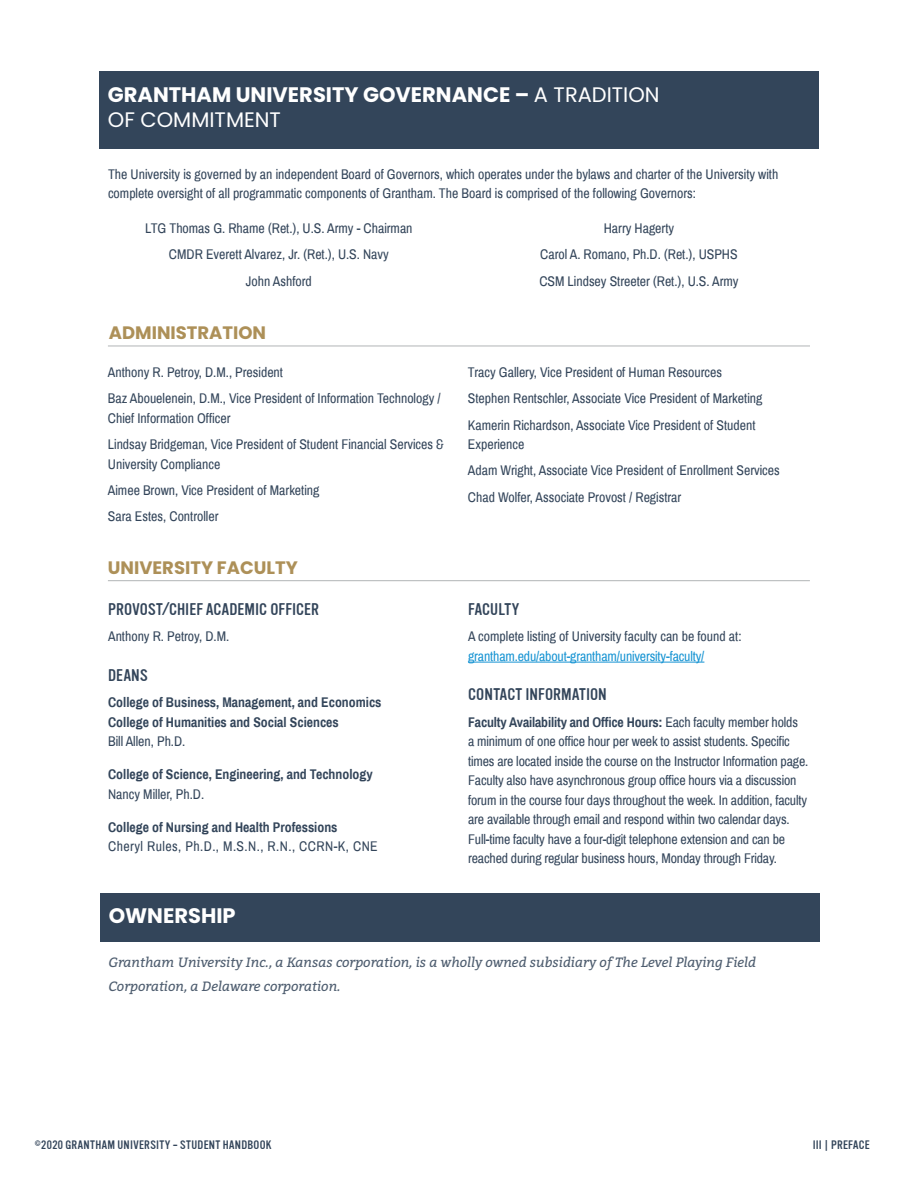
<style>
.page{position:relative;width:918px;height:1188px;background:#fff}
.page>*{position:absolute;margin:0;border:0;box-sizing:border-box;transform-origin:0 0}
.t1{font:700 21px/25.2px "Poppins";color:#fff}
.t2{font:700 18px "Poppins";color:#ad9058}
.t3{font:16.5px "Vinyl";letter-spacing:.01em;color:#33455a}
.t4{font:15px/26.2px "Pragati Narrow";color:#33455a}
.t5{font:700 15px/19.5px "Pragati Narrow";color:#33455a}
.t6{font:15px "Pragati Narrow";letter-spacing:-.01em;color:#1794d3}
.t7{font:15px "Pragati Narrow";letter-spacing:.03em;color:#33455a}
.t8{font:italic 13.5px/24px "Bitter";color:#4e5d6f}
.t9{font:12px "Vinyl";letter-spacing:.03em;color:#33455a}
.s1{font-weight:400}
.s2{font-weight:700}
</style>
<div class="page">
<div style="left:100px;top:893px;width:719px;height:48px;background:#33455a"></div>
<div style="left:99px;top:71px;width:720px;height:78px;background:#33455a"></div>
<hr style="left:108px;top:346px;width:702px;height:1px;background:#b1b4b6">
<hr style="left:468px;top:662px;width:236px;height:1px;background:#1794d3">
<hr style="left:108px;top:580px;width:702px;height:1px;background:#b1b4b6">
<h1 class="t1" style="left:108px;top:82px;width:553px">GRANTHAM UNIVERSITY GOVERNANCE – <span class="s1">A TRADITION<br>OF COMMITMENT</span></h1>
<p class="t4" style="left:108px;top:164px;width:672px;line-height:19.5px">The University is governed by an independent Board of Governors, which operates under the bylaws and charter of the University with complete oversight of all programmatic components of Grantham. The Board is comprised of the following Governors:</p>
<p class="t4" style="left:145px;top:215px;width:269px;text-align:center">LTG Thomas G. Rhame (Ret.), U.S. Army - Chairman<br>CMDR Everett Alvarez, Jr. (Ret.), U.S. Navy<br>John Ashford</p>
<p class="t4" style="left:539px;top:215px;width:201px;text-align:center">Harry Hagerty<br>Carol A. Romano, Ph.D. (Ret.), USPHS<br>CSM Lindsey Streeter (Ret.), U.S. Army</p>
<p class="t2" style="left:109px;top:322px;width:159px">ADMINISTRATION</p>
<p class="t4" style="left:108px;top:359px;width:334px">Anthony R. Petroy, D.M., President<br>Baz Abouelenein, D.M., Vice President of Information Technology /</p>
<p class="t4" style="left:108px;top:405px;width:337px">Chief Information Officer<br>Lindsay Bridgeman, Vice President of Student Financial Services &amp;</p>
<p class="t4" style="left:108px;top:450px;width:213px">University Compliance<br>Aimee Brown, Vice President of Marketing<br>Sara Estes, Controller</p>
<p class="t2" style="left:108px;top:557px;width:191px">UNIVERSITY FACULTY</p>
<p class="t3" style="left:108px;top:600px;width:212px">PROVOST/CHIEF ACADEMIC OFFICER</p>
<p class="t4" style="left:108px;top:623px;width:123px">Anthony R. Petroy, D.M.</p>
<p class="t3" style="left:108px;top:666px;width:41px">DEANS</p>
<p class="t5" style="left:108px;top:692px;width:275px">College of Business, Management, and Economics<br>College of Humanities and Social Sciences</p>
<p class="t4" style="left:108px;top:728px;width:79px">Bill Allen, Ph.D.</p>
<p class="t5" style="left:108px;top:764px;width:266px">College of Science, Engineering, and Technology</p>
<p class="t4" style="left:108px;top:780px;width:98px">Nancy Miller, Ph.D.</p>
<p class="t5" style="left:108px;top:817px;width:231px">College of Nursing and Health Professions</p>
<p class="t7" style="left:108px;top:837px;width:271px">Cheryl Rules, Ph.D., M.S.N., R.N., CCRN-K, CNE</p>
<h1 class="t1" style="left:109px;top:903px;width:129px">OWNERSHIP</h1>
<p class="t4" style="left:468px;top:359px;width:296px">Tracy Gallery, Vice President of Human Resources<br>Stephen Rentschler, Associate Vice President of Marketing<br>Kamerin Richardson, Associate Vice President of Student</p>
<p class="t4" style="left:468px;top:431px;width:313px">Experience<br>Adam Wright, Associate Vice President of Enrollment Services<br>Chad Wolfer, Associate Provost / Registrar</p>
<p class="t3" style="left:468px;top:600px;width:52px">FACULTY</p>
<p class="t4" style="left:468px;top:623px;width:275px">A complete listing of University faculty can be found at:</p>
<p class="t6" style="left:468px;top:647px;width:238px">grantham.edu/about-grantham/university-faculty/</p>
<p class="t3" style="left:468px;top:686px;width:140px">CONTACT INFORMATION</p>
<p class="t4" style="left:468px;top:712px;width:342px;line-height:19.5px"><span class="s2">Faculty Availability and Office Hours:</span> Each faculty member holds<br>a minimum of one office hour per week to assist students. Specific times are located inside the course on the Instructor Information page.<br>Faculty also have asynchronous group office hours via a discussion forum in the course four days throughout the week. In addition, faculty are available through email and respond within two calendar days.<br>Full-time faculty have a four-digit telephone extension and can be reached during regular business hours, Monday through Friday.</p>
<p class="t8" style="left:108px;top:950px;width:649px">Grantham University Inc., a Kansas corporation, is a wholly owned subsidiary of The Level Playing Field<br>Corporation, a Delaware corporation.</p>
<p class="t9" style="left:34px;top:1139px;width:239px">©2020 GRANTHAM UNIVERSITY – STUDENT HANDBOOK</p>
<p class="t9" style="left:813px;top:1139px;width:59px">iii | PREFACE</p>
</div>
